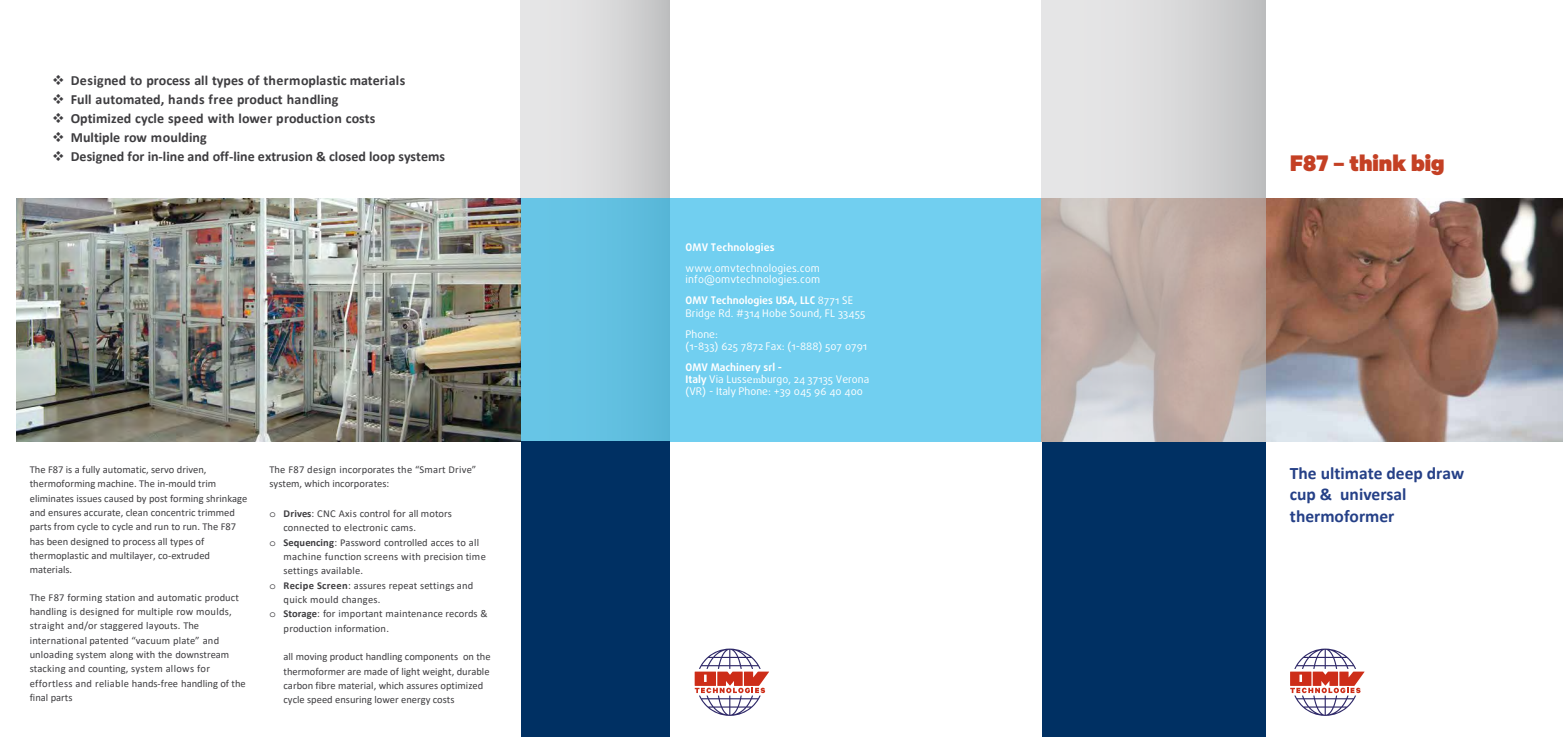
<style>
.page{position:relative;width:1563px;height:737px;background:#fff}
.page>*{position:absolute;margin:0;border:0;box-sizing:border-box;transform-origin:0 0}
.t1{font:900 25.38px "Calibre";color:#c44024}
.t2{font:700 17.5px/21.9px "Calibri";color:#254087}
.t3{font:700 14px "Calibri";color:#3e3d40}
.t4{font:10.5px/14.3px "Calibri";color:#3e3d40}
.t5{font:10.5px/12.2px "Daxline Pro";color:#fff}
.t6{font:10.5px "Calibri";letter-spacing:.025em;color:#3e3d40}
.t7{font:10.5px "Calibri";letter-spacing:.03em;color:#3e3d40}
.t8{font:700 10.5px "Daxline Pro";letter-spacing:.01em;color:#fff}
.s1{font-family:"Courier Std"}
.s2{font-weight:700}
.s3{font-family:"Minion Pro"}
</style>
<div class="page">
<div style="left:521px;top:0;width:149px;height:441px;background:linear-gradient(to right,#ededee,#c6c6c7)"></div>
<svg style="left:521px;top:198px;width:521px;height:243px;background:#6ccaeb"></svg>
<div style="left:521px;top:441px;width:149px;height:296px;background:#003063"></div>
<svg style="left:694px;top:648px;width:75px;height:68px"></svg>
<div style="left:1042px;top:441px;width:223px;height:296px;background:#003063"></div>
<svg style="left:1290px;top:648px;width:74px;height:68px"></svg>
<div style="left:1042px;top:0;width:223px;height:441px;background:linear-gradient(to right,#ededee,#c5c6c7)"></div>
<img style="left:1265px;top:198px;width:298px;height:243px">
<svg style="left:1042px;top:198px;width:223px;height:243px;background:#c1b1ac"></svg>
<img style="left:16px;top:198px;width:505px;height:243px">
<h3 class="t3" style="left:52px;top:70px;width:355px">❖ Designed to process all types of thermoplastic materials</h3>
<h3 class="t3" style="left:52px;top:89px;width:288px">❖ Full automated, hands free product handling</h3>
<h3 class="t3" style="left:52px;top:108px;width:325px">❖ Optimized cycle speed with lower production costs</h3>
<h3 class="t3" style="left:52px;top:127px;width:156px">❖ Multiple row moulding</h3>
<h3 class="t3" style="left:52px;top:146px;width:394px">❖ Designed for in-line and off-line extrusion &amp; closed loop systems</h3>
<p class="t4" style="left:30px;top:462px;width:219px">The F87 is a fully automatic, servo driven, thermoforming machine. The in-mould trim eliminates issues caused by post forming shrinkage and ensures accurate, clean concentric trimmed parts from cycle to cycle and run to run. The F87 has been designed to process all types of thermoplastic and multilayer, co-extruded materials.</p>
<p class="t4" style="left:30px;top:590px;width:217px">The F87 forming station and automatic product handling is designed for multiple row moulds, straight and/or staggered layouts. The international patented “vacuum plate” and unloading system along with the downstream stacking and counting, system allows for effortless and reliable hands-free handling of the final parts</p>
<p class="t4" style="left:269px;top:462px;width:208px">The F87 design incorporates the “Smart Drive” system, which incorporates:</p>
<p class="t4" style="left:269px;top:506px;width:184px"><span class="s1">o</span> <span class="s2">Drives</span>: CNC Axis control for all motors</p>
<p class="t4" style="left:283px;top:520px;width:134px">connected to electronic cams.</p>
<p class="t4" style="left:269px;top:534px;width:211px"><span class="s1">o</span> <span class="s2">Sequencing</span>: Password controlled acces to all</p>
<p class="t6" style="left:283px;top:549px;width:204px">machine function screens with precision time</p>
<p class="t7" style="left:283px;top:563px;width:81px">settings available.</p>
<p class="t4" style="left:269px;top:577px;width:205px"><span class="s1">o</span> <span class="s2">Recipe Screen</span>: assures repeat settings and</p>
<p class="t7" style="left:283px;top:592px;width:98px">quick mould changes.</p>
<p class="t4" style="left:269px;top:606px;width:220px"><span class="s1">o</span> <span class="s2">Storage</span>: for important maintenance records &amp;</p>
<p class="t4" style="left:283px;top:620px;width:107px">production information.</p>
<p class="t4" style="left:283px;top:649px;width:209px">all moving product handling components on the thermoformer are made of light weight, durable carbon fibre material, which assures optimized cycle speed ensuring lower energy costs</p>
<p class="t8" style="left:685px;top:241px;width:90px">OMV Technologies</p>
<p class="t5" style="left:685px;top:263px;width:136px;line-height:11.3px">www.omvtechnologies.com info@omvtechnologies.com</p>
<p class="t5" style="left:685px;top:294px;width:181px"><span class="s2">OMV Technologies USA, LLC</span> 8771 SE<br>Bridge Rd. #314 Hobe Sound, FL 33455</p>
<p class="t5" style="left:685px;top:327px;width:183px">Phone:<br>(1-833) 625 7872 Fax: (1-888) 507 0791</p>
<p class="t5" style="left:685px;top:361px;width:185px"><span class="s2">OMV Machinery srl -<br>Italy</span> Via Lusse<span class="s3">m</span>burgo, 24 37135 Verona (VR) - Italy Phone: +39 045 96 40 400</p>
<h1 class="t1" style="left:1290px;top:147px;width:156px">F87 – think big</h1>
<h2 class="t2" style="left:1290px;top:461px;width:176px">The ultimate deep draw cup &amp; universal thermoformer</h2>
</div>
